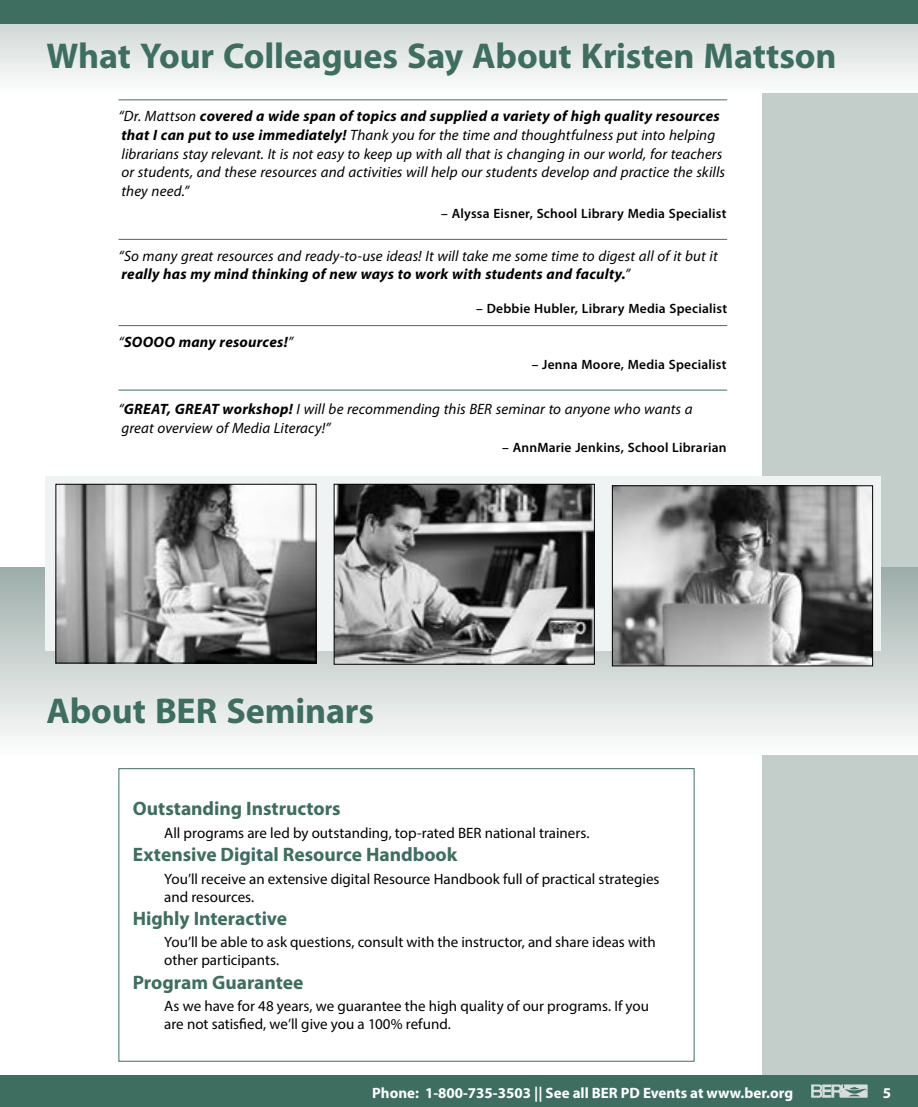
<style>
.page{position:relative;width:918px;height:1107px;background:#fff}
.page>*{position:absolute;margin:0;border:0;box-sizing:border-box;transform-origin:0 0}
.t1{font:700 36px "Myriad Pro";letter-spacing:-.005em;color:#3d6e60}
.t2{font:700 19.5px "Myriad Pro";color:#3d6e60}
.t3{font:italic 15px/18.8px "Myriad Pro";letter-spacing:.005em;color:#000}
.t4{font:15px/18px "Myriad Pro";color:#000}
.t5{font:700 15px "Myriad Pro";color:#fff}
.t6{font:italic 700 15px "Myriad Pro";letter-spacing:.015em;color:#000}
.t7{font:600 13.5px "Myriad Pro";letter-spacing:.015em;color:#000}
.s1{font-weight:700}
.s2{font-weight:400}
</style>
<div class="page">
<div style="left:763px;top:0;width:155px;height:1107px;background:#c3cdca"></div>
<div style="left:0;top:1076px;width:918px;height:31px;background:#3d6e60"></div>
<svg style="left:811px;top:1084px;width:57px;height:14px"></svg>
<svg style="left:0;top:24px;width:918px;height:68px"></svg>
<div style="left:0;top:0;width:918px;height:24px;background:#3d6e60"></div>
<hr style="left:118px;top:100px;width:609px;height:1px;background:#3d6e60">
<hr style="left:118px;top:239px;width:609px;height:1px;background:#3d6e60">
<hr style="left:118px;top:325px;width:609px;height:1px;background:#3d6e60">
<hr style="left:118px;top:390px;width:609px;height:1px;background:#3d6e60">
<div style="left:0;top:567px;width:918px;height:188px;background:linear-gradient(to bottom,#9daca9,#fafbfb)"></div>
<div style="left:45px;top:477px;width:835px;height:174px;background:#eff3f3"></div>
<img style="left:58px;top:486px;width:256px;height:175px">
<div style="left:56px;top:484px;width:260px;height:179px;border:1px solid #000"></div>
<img style="left:336px;top:486px;width:257px;height:177px">
<div style="left:334px;top:484px;width:261px;height:181px;border:1px solid #000"></div>
<img style="left:614px;top:487px;width:257px;height:177px">
<div style="left:612px;top:485px;width:261px;height:181px;border:1px solid #000"></div>
<div style="left:118px;top:768px;width:576px;height:294px;border:1px solid #3d6e60"></div>
<h1 class="t1" style="left:46px;top:32px;width:791px">What Your Colleagues Say About Kristen Mattson</h1>
<p class="t3" style="left:118px;top:106px;width:608px">“Dr. Mattson <span class="s1">covered a wide span of topics and supplied a variety of high quality resources that I can put to use immediately!</span> Thank you for the time and thoughtfulness put into helping librarians stay relevant. It is not easy to keep up with all that is changing in our world, for teachers or students, and these resources and activities will help our students develop and practice the skills they need.”</p>
<p class="t7" style="left:441px;top:205px;width:287px">– Alyssa Eisner, School Library Media Specialist</p>
<p class="t3" style="left:118px;top:246px;width:601px">“So many great resources and ready-to-use ideas! It will take me some time to digest all of it but it <span class="s1">really has my mind thinking of new ways to work with students and faculty.</span>”</p>
<p class="t7" style="left:476px;top:300px;width:252px">– Debbie Hubler, Library Media Specialist</p>
<p class="t6" style="left:118px;top:332px;width:176px"><span class="s2">“</span>SOOOO many resources!<span class="s2">”</span></p>
<p class="t7" style="left:532px;top:355px;width:196px">– Jenna Moore, Media Specialist</p>
<p class="t3" style="left:118px;top:400px;width:576px">“<span class="s1">GREAT, GREAT workshop!</span> I will be recommending this BER seminar to anyone who wants a great overview of Media Literacy!”</p>
<p class="t7" style="left:502px;top:439px;width:226px">– AnnMarie Jenkins, School Librarian</p>
<h1 class="t1" style="left:46px;top:687px;width:329px">About BER Seminars</h1>
<h2 class="t2" style="left:133px;top:796px;width:209px">Outstanding Instructors</h2>
<p class="t4" style="left:164px;top:823px;width:427px">All programs are led by outstanding, top-rated BER national trainers.</p>
<h2 class="t2" style="left:133px;top:842px;width:326px">Extensive Digital Resource Handbook</h2>
<p class="t4" style="left:164px;top:869px;width:497px">You’ll receive an extensive digital Resource Handbook full of practical strategies and resources.</p>
<h2 class="t2" style="left:133px;top:906px;width:156px">Highly Interactive</h2>
<p class="t4" style="left:164px;top:933px;width:493px">You’ll be able to ask questions, consult with the instructor, and share ideas with other participants.</p>
<h2 class="t2" style="left:133px;top:970px;width:172px">Program Guarantee</h2>
<p class="t4" style="left:164px;top:997px;width:486px">As we have for 48 years, we guarantee the high quality of our programs. If you are not satisfied, we’ll give you a 100% refund.</p>
<p class="t5" style="left:372px;top:1083px;width:422px">Phone: 1-800-735-3503 || See all BER PD Events at www.ber.org</p>
<p class="t5" style="left:883px;top:1083px;width:10px">5</p>
</div>
